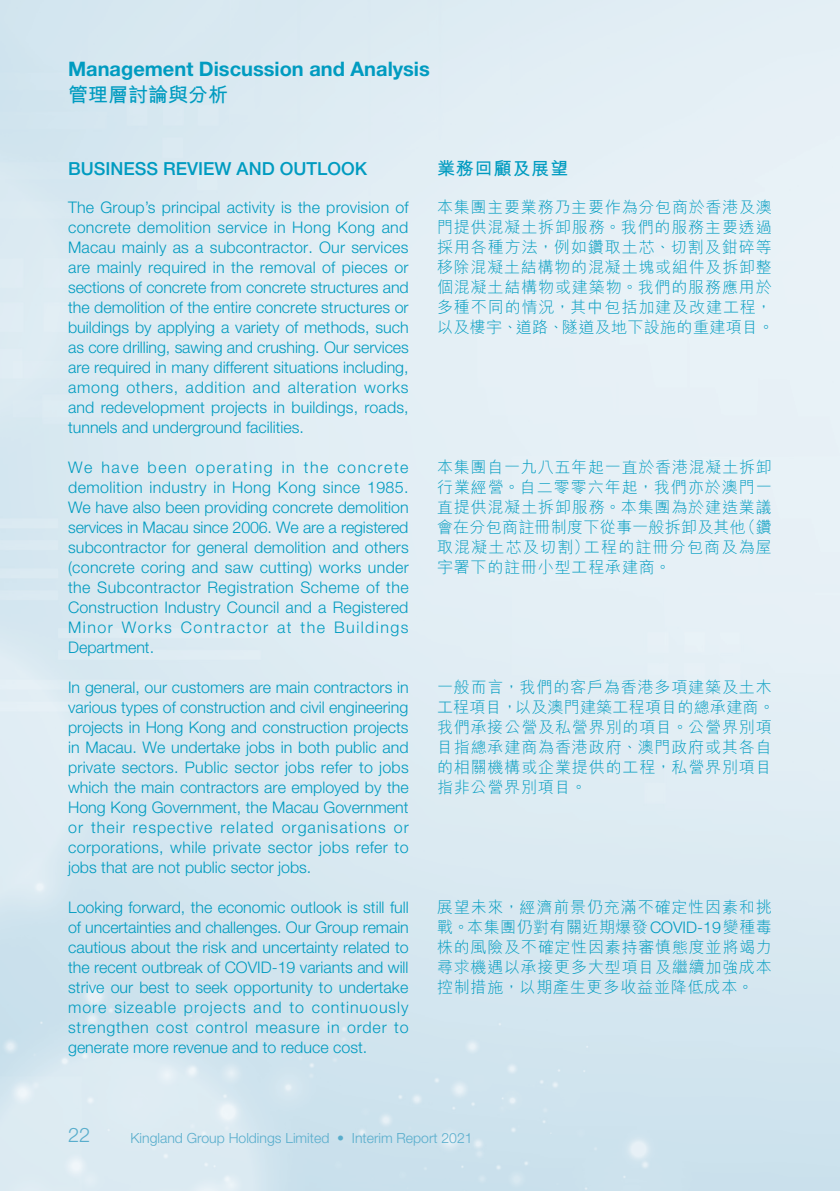
<style>
.page{position:relative;width:840px;height:1191px;background:#fff}
.page>*{position:absolute;margin:0;border:0;box-sizing:border-box;transform-origin:0 0}
.t1{font:700 20px "Helvetica Neue LT Std";color:#009bc0}
.t2{font:700 20px "M Hei HK";color:#009bc0}
.t3{font:300 20px "Helvetica Neue LT Std";color:#58adcc}
.t4{font:500 18px "Helvetica Neue LT Std";color:#009bc0}
.t5{font:700 18px "M Hei HK";letter-spacing:.05em;color:#009bc0}
.t6{font:300 16px/20px "Helvetica Neue LT Std";color:#009bc0;text-align:justify}
.t7{font:300 16px/20px "M Hei HK";letter-spacing:.055em;color:#009bc0}
.t8{font:300 14px "Helvetica Neue LT Std";color:#58adcc}
.s1{font-family:"Helvetica Neue LT Std"}
</style>
<div class="page">
<p class="t1" style="left:68px;top:57px;width:363px">Management Discussion and Analysis</p>
<p class="t2" style="left:68px;top:80px;width:161px">管理層討論與分析</p>
<p class="t4" style="left:68px;top:158px;width:300px">BUSINESS REVIEW AND OUTLOOK</p>
<p class="t6" style="left:68px;top:197px;width:342px">The Group’s principal activity is the provision of concrete demolition service in Hong Kong and Macau mainly as a subcontractor. Our services are mainly required in the removal of pieces or sections of concrete from concrete structures and the demolition of the entire concrete structures or buildings by applying a variety of methods, such as core drilling, sawing and crushing. Our services are required in many different situations including, among others, addition and alteration works and redevelopment projects in buildings, roads, tunnels and underground facilities.</p>
<p class="t6" style="left:68px;top:457px;width:342px">We have been operating in the concrete demolition industry in Hong Kong since 1985.<br>We have also been providing concrete demolition services in Macau since 2006. We are a registered subcontractor for general demolition and others (concrete coring and saw cutting) works under the Subcontractor Registration Scheme of the Construction Industry Council and a Registered Minor Works Contractor at the Buildings Department.</p>
<p class="t6" style="left:68px;top:677px;width:342px">In general, our customers are main contractors in various types of construction and civil engineering projects in Hong Kong and construction projects in Macau. We undertake jobs in both public and private sectors. Public sector jobs refer to jobs which the main contractors are employed by the Hong Kong Government, the Macau Government or their respective related organisations or corporations, while private sector jobs refer to jobs that are not public sector jobs.</p>
<p class="t6" style="left:68px;top:897px;width:342px">Looking forward, the economic outlook is still full of uncertainties and challenges. Our Group remain cautious about the risk and uncertainty related to the recent outbreak of COVID-19 variants and will strive our best to seek opportunity to undertake more sizeable projects and to continuously strengthen cost control measure in order to generate more revenue and to reduce cost.</p>
<p class="t5" style="left:437px;top:155px;width:133px">業務回顧及展望</p>
<p class="t7" style="left:437px;top:197px;width:338px">本集團主要業務乃主要作為分包商於香港及澳門提供混凝土拆卸服務。我們的服務主要透過採用各種方法，例如鑽取土芯、切割及鉗碎等移除混凝土結構物的混凝土塊或組件及拆卸整個混凝土結構物或建築物。我們的服務應用於多種不同的情況，其中包括加建及改建工程，以及樓宇、道路、隧道及地下設施的重建項目。</p>
<p class="t7" style="left:437px;top:457px;width:336px;text-align:justify">本集團自一九八五年起一直於香港混凝土拆卸行業經營。自二零零六年起，我們亦於澳門一直提供混凝土拆卸服務。本集團為於建造業議會在分包商註冊制度下從事一般拆卸及其他（鑽取混凝土芯及切割）工程的註冊分包商及為屋宇署下的註冊小型工程承建商。</p>
<p class="t7" style="left:437px;top:677px;width:339px">一般而言，我們的客戶為香港多項建築及土木工程項目，以及澳門建築工程項目的總承建商。我們承接公營及私營界別的項目。公營界別項目指總承建商為香港政府、澳門政府或其各自的相關機構或企業提供的工程，私營界別項目指非公營界別項目。</p>
<p class="t7" style="left:437px;top:897px;width:336px;text-align:justify">展望未來，經濟前景仍充滿不確定性因素和挑戰。本集團仍對有關近期爆發<span class="s1">COVID-19</span>變種毒株的風險及不確定性因素持審慎態度並將竭力尋求機遇以承接更多大型項目及繼續加強成本控制措施，以期產生更多收益並降低成本。</p>
<p class="t3" style="left:68px;top:1122px;width:24px">22</p>
<p class="t8" style="left:130px;top:1129px;width:343px">Kingland Group Holdings Limited • Interim Report 2021</p>
</div>
